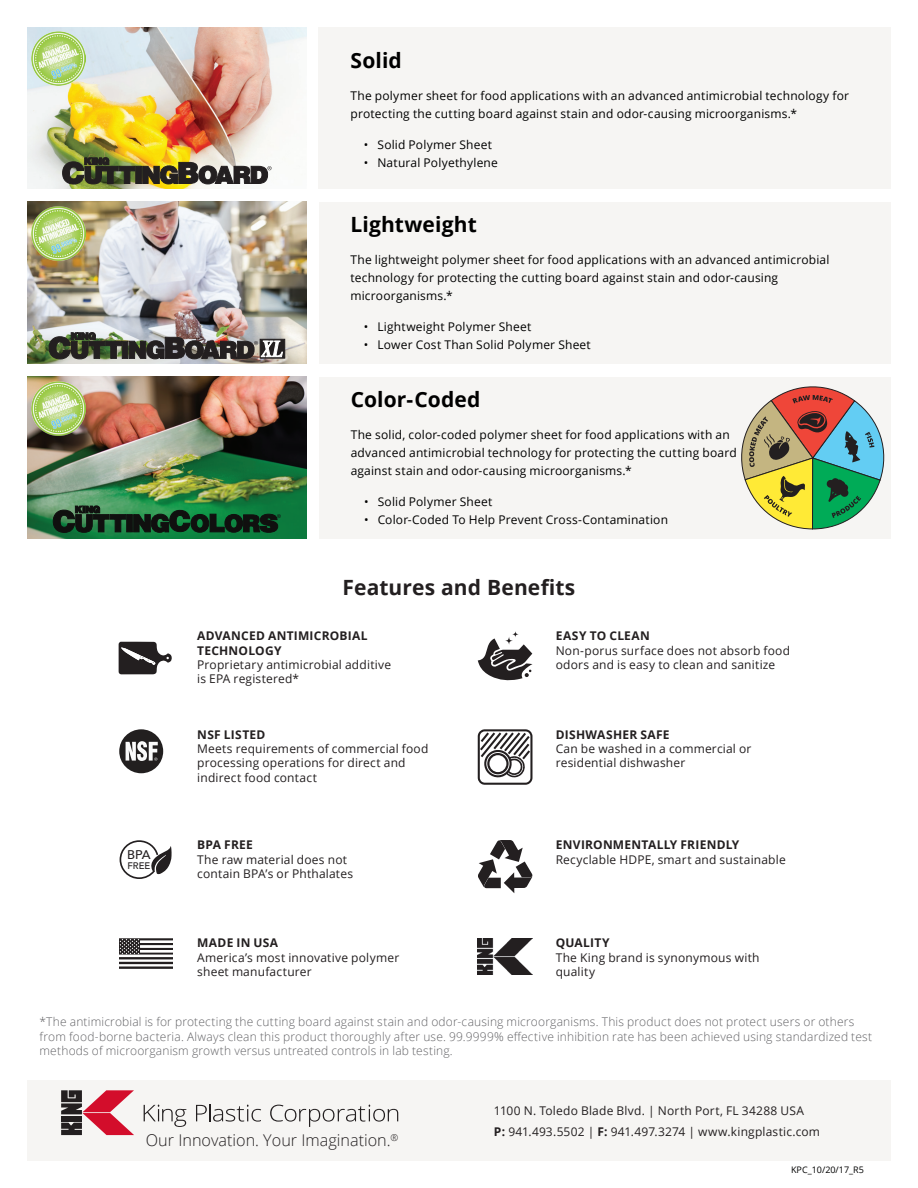
<style>
.page{position:relative;width:918px;height:1188px;background:#fff}
.page>*{position:absolute;margin:0;border:0;box-sizing:border-box;transform-origin:0 0}
.t1{font:700 21px "Open Sans";letter-spacing:.005em;color:#000}
.t2{font:700 21px "Open Sans";letter-spacing:.005em;color:#231f20}
.t3{font:300 16.2px "Open Sans";color:#231f20}
.t4{font:500 12.6px "Avenir";color:#231f20}
.t5{font:12px/18px "Open Sans";letter-spacing:.015em;color:#000}
.t6{font:12px/14.4px "Open Sans";letter-spacing:.015em;color:#231f20}
.t7{font:300 12px/14.4px "Open Sans";letter-spacing:.015em;color:#636366}
.t8{font:700 12px/14.4px "Open Sans";letter-spacing:.02em;color:#231f20}
.t9{font:700 12px "Open Sans";letter-spacing:.04em;color:#231f20}
.t10{font:500 9.45px "Avenir";color:#231f20}
.t11{font:9px "Open Sans";color:#000}
.s1{font-weight:700}
</style>
<div class="page">
<svg style="left:512px;top:631px;width:7px;height:6px"></svg>
<svg style="left:478px;top:638px;width:54px;height:43px"></svg>
<svg style="left:119px;top:642px;width:53px;height:32px"></svg>
<svg style="left:478px;top:729px;width:54px;height:56px"></svg>
<div style="left:119px;top:729px;width:44px;height:44px;background:#221f1f;border-radius:50%"></div>
<svg style="left:126px;top:741px;width:32px;height:20px"></svg>
<svg style="left:478px;top:840px;width:54px;height:53px"></svg>
<svg style="left:119px;top:840px;width:53px;height:39px"></svg>
<svg style="left:119px;top:938px;width:54px;height:31px"></svg>
<img style="left:478px;top:938px;width:54px;height:37px">
<div style="left:319px;top:27px;width:572px;height:162px;background:#f6f5f3"></div>
<img style="left:27px;top:27px;width:280px;height:162px">
<svg style="left:62px;top:158px;width:74px;height:26px;background:#4e5433"></svg>
<div style="left:135px;top:166px;width:7px;height:18px;background:#231f20;border:1px solid #231f20"></div>
<svg style="left:142px;top:162px;width:130px;height:22px;background:#686151"></svg>
<img style="left:32px;top:32px;width:54px;height:54px">
<div style="left:319px;top:202px;width:572px;height:162px;background:#f6f5f3"></div>
<img style="left:27px;top:202px;width:280px;height:162px">
<svg style="left:49px;top:332px;width:73px;height:27px;background:#525948"></svg>
<div style="left:122px;top:341px;width:6px;height:18px;background:#231f20"></div>
<div style="left:260px;top:339px;width:25px;height:19px;background:#231f20"></div>
<svg style="left:129px;top:337px;width:154px;height:22px;background:#5c5756"></svg>
<img style="left:32px;top:206px;width:54px;height:54px">
<div style="left:27px;top:1080px;width:864px;height:81px;background:#f6f5f3"></div>
<svg style="left:61px;top:1090px;width:73px;height:45px"></svg>
<svg style="left:144px;top:1105px;width:42px;height:22px"></svg>
<svg style="left:196px;top:1104px;width:65px;height:18px"></svg>
<svg style="left:270px;top:1105px;width:128px;height:22px"></svg>
<img style="left:27px;top:377px;width:280px;height:162px">
<div style="left:319px;top:377px;width:572px;height:162px;background:#f6f5f3"></div>
<svg style="left:53px;top:506px;width:73px;height:27px;background:#254a30"></svg>
<div style="left:126px;top:514px;width:7px;height:18px;background:#10100f;border:1px solid #10100f"></div>
<svg style="left:133px;top:510px;width:148px;height:23px;background:#114125"></svg>
<img style="left:32px;top:381px;width:54px;height:54px">
<svg style="left:741px;top:386px;width:144px;height:144px"></svg>
<p class="t1" style="left:350px;top:46px;width:53px">Solid</p>
<p class="t5" style="left:350px;top:86px;width:500px">The polymer sheet for food applications with an advanced antimicrobial technology for protecting the cutting board against stain and odor-causing microorganisms.*</p>
<p class="t5" style="left:364px;top:135px;width:130px">• Solid Polymer Sheet</p>
<p class="t5" style="left:364px;top:153px;width:135px">• Natural Polyethylene</p>
<p class="t1" style="left:350px;top:210px;width:128px">Lightweight</p>
<p class="t5" style="left:350px;top:250px;width:481px">The lightweight polymer sheet for food applications with an advanced antimicrobial technology for protecting the cutting board against stain and odor-causing microorganisms.*</p>
<p class="t5" style="left:364px;top:318px;width:169px">• Lightweight Polymer Sheet</p>
<p class="t5" style="left:364px;top:336px;width:228px">• Lower Cost Than Solid Polymer Sheet</p>
<p class="t1" style="left:351px;top:385px;width:131px">Color-Coded</p>
<p class="t5" style="left:351px;top:425px;width:388px">The solid, color-coded polymer sheet for food applications with an advanced antimicrobial technology for protecting the cutting board against stain and odor-causing microorganisms.*</p>
<p class="t5" style="left:364px;top:493px;width:130px">• Solid Polymer Sheet</p>
<p class="t5" style="left:364px;top:511px;width:305px">• Color-Coded To Help Prevent Cross-Contamination</p>
<p class="t2" style="left:343px;top:573px;width:234px">Features and Benefits</p>
<p class="t4" style="left:127px;top:843px;width:25px">BPA</p>
<p class="t10" style="left:128px;top:857px;width:24px">FREE</p>
<p class="t8" style="left:197px;top:628px;width:172px">ADVANCED ANTIMICROBIAL<br>TECHNOLOGY</p>
<p class="t6" style="left:197px;top:657px;width:195px">Proprietary antimicrobial additive is EPA registered*</p>
<p class="t8" style="left:197px;top:727px;width:70px">NSF LISTED</p>
<p class="t6" style="left:197px;top:741px;width:233px">Meets requirements of commercial food processing operations for direct and indirect food contact</p>
<p class="t8" style="left:197px;top:837px;width:57px">BPA FREE</p>
<p class="t6" style="left:197px;top:852px;width:157px">The raw material does not contain BPA’s or Phthalates</p>
<p class="t8" style="left:197px;top:936px;width:82px">MADE IN USA</p>
<p class="t6" style="left:197px;top:950px;width:204px">America’s most innovative polymer sheet manufacturer</p>
<p class="t9" style="left:556px;top:627px;width:96px">EASY TO CLEAN</p>
<p class="t6" style="left:556px;top:643px;width:236px">Non-porus surface does not absorb food odors and is easy to clean and sanitize</p>
<p class="t8" style="left:556px;top:727px;width:115px">DISHWASHER SAFE</p>
<p class="t6" style="left:556px;top:741px;width:197px">Can be washed in a commercial or residential dishwasher</p>
<p class="t8" style="left:556px;top:837px;width:185px">ENVIRONMENTALLY FRIENDLY</p>
<p class="t6" style="left:556px;top:852px;width:232px">Recyclable HDPE, smart and sustainable</p>
<p class="t8" style="left:556px;top:936px;width:55px">QUALITY</p>
<p class="t6" style="left:556px;top:950px;width:205px">The King brand is synonymous with quality</p>
<p class="t7" style="left:40px;top:1014px;width:834px">*The antimicrobial is for protecting the cutting board against stain and odor-causing microorganisms. This product does not protect users or others from food-borne bacteria. Always clean this product thoroughly after use. 99.9999% effective inhibition rate has been achieved using standardized test methods of microorganism growth versus untreated controls in lab testing.</p>
<p class="t3" style="left:146px;top:1129px;width:254px">Our Innovation. Your Imagination.<sup>®</sup></p>
<p class="t6" style="left:494px;top:1103px;width:312px">1100 N. Toledo Blade Blvd. | North Port, FL 34288 USA</p>
<p class="t6" style="left:494px;top:1124px;width:328px"><span class="s1">P:</span> 941.493.5502 | <span class="s1">F:</span> 941.497.3274 | www.kingplastic.com</p>
<p class="t11" style="left:791px;top:1164px;width:74px">KPC_10/20/17_R5</p>
</div>
